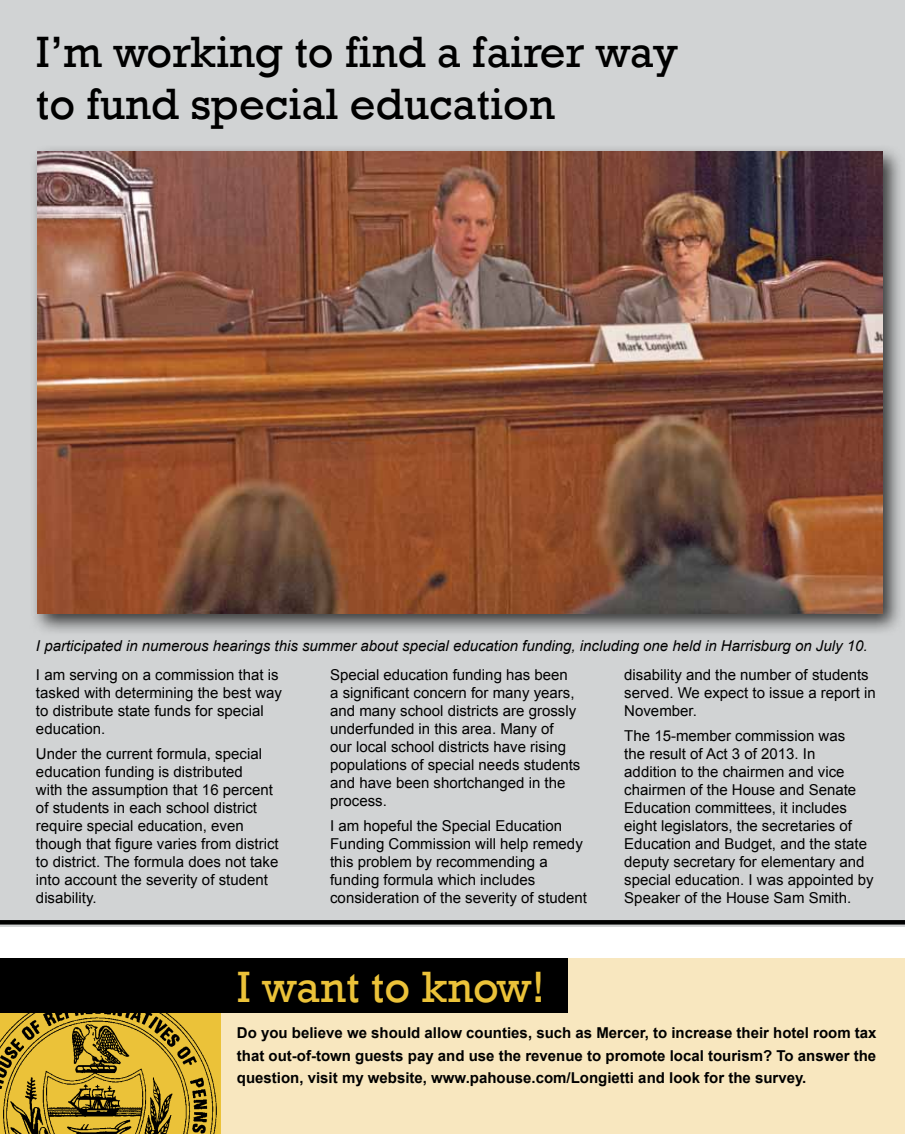
<style>
.page{position:relative;width:905px;height:1134px;background:#fff}
.page>*{position:absolute;margin:0;border:0;box-sizing:border-box;transform-origin:0 0}
.t1{font:45px/51.8px "Rockwell";color:#000}
.t2{font:45px "Rockwell";color:#ebc239}
.t3{font:15px/18px "Arial";color:#000}
.t4{font:700 15px/22.5px "Arial";color:#000;text-align:justify}
.t5{font:italic 15px "Arial";color:#000}
</style>
<div class="page">
<div style="left:0;top:0;width:904px;height:927px;background:#d1d3d4"></div>
<div style="left:221px;top:958px;width:683px;height:176px;background:#f8e7bf"></div>
<div style="left:0;top:958px;width:567px;height:55px;background:#000"></div>
<div style="left:29px;top:143px;width:875px;height:493px;background:#000;opacity:.75"></div>
<img style="left:38px;top:152px;width:844px;height:462px">
<img style="left:0;top:1013px;width:221px;height:121px">
<div style="left:0;top:920px;width:904px;height:5px;background:#000"></div>
<h1 class="t1" style="left:36px;top:27px;width:643px">I’m working to find a fairer way to fund special education</h1>
<p class="t5" style="left:36px;top:636px;width:833px">I participated in numerous hearings this summer about special education funding, including one held in Harrisburg on July 10.</p>
<p class="t3" style="left:36px;top:665px;width:247px">I am serving on a commission that is tasked with determining the best way to distribute state funds for special education.</p>
<p class="t3" style="left:36px;top:745px;width:244px">Under the current formula, special education funding is distributed<br>with the assumption that 16 percent of students in each school district require special education, even though that figure varies from district to district. The formula does not take into account the severity of student disability.</p>
<p class="t3" style="left:330px;top:665px;width:252px">Special education funding has been<br>a significant concern for many years, and many school districts are grossly underfunded in this area. Many of<br>our local school districts have rising populations of special needs students and have been shortchanged in the process.</p>
<p class="t3" style="left:330px;top:817px;width:258px">I am hopeful the Special Education Funding Commission will help remedy this problem by recommending a funding formula which includes consideration of the severity of student</p>
<h1 class="t2" style="left:237px;top:961px;width:309px">I want to know!</h1>
<p class="t3" style="left:624px;top:665px;width:253px">disability and the number of students served. We expect to issue a report in<br>November.</p>
<p class="t3" style="left:624px;top:727px;width:251px">The 15-member commission was<br>the result of Act 3 of 2013. In<br>addition to the chairmen and vice chairmen of the House and Senate Education committees, it includes eight legislators, the secretaries of Education and Budget, and the state deputy secretary for elementary and special education. I was appointed by Speaker of the House Sam Smith.</p>
<p class="t4" style="left:237px;top:1022px;width:641px">Do you believe we should allow counties, such as Mercer, to increase their hotel room tax that out-of-town guests pay and use the revenue to promote local tourism? To answer the question, visit my website, www.pahouse.com/Longietti and look for the survey.</p>
</div>
